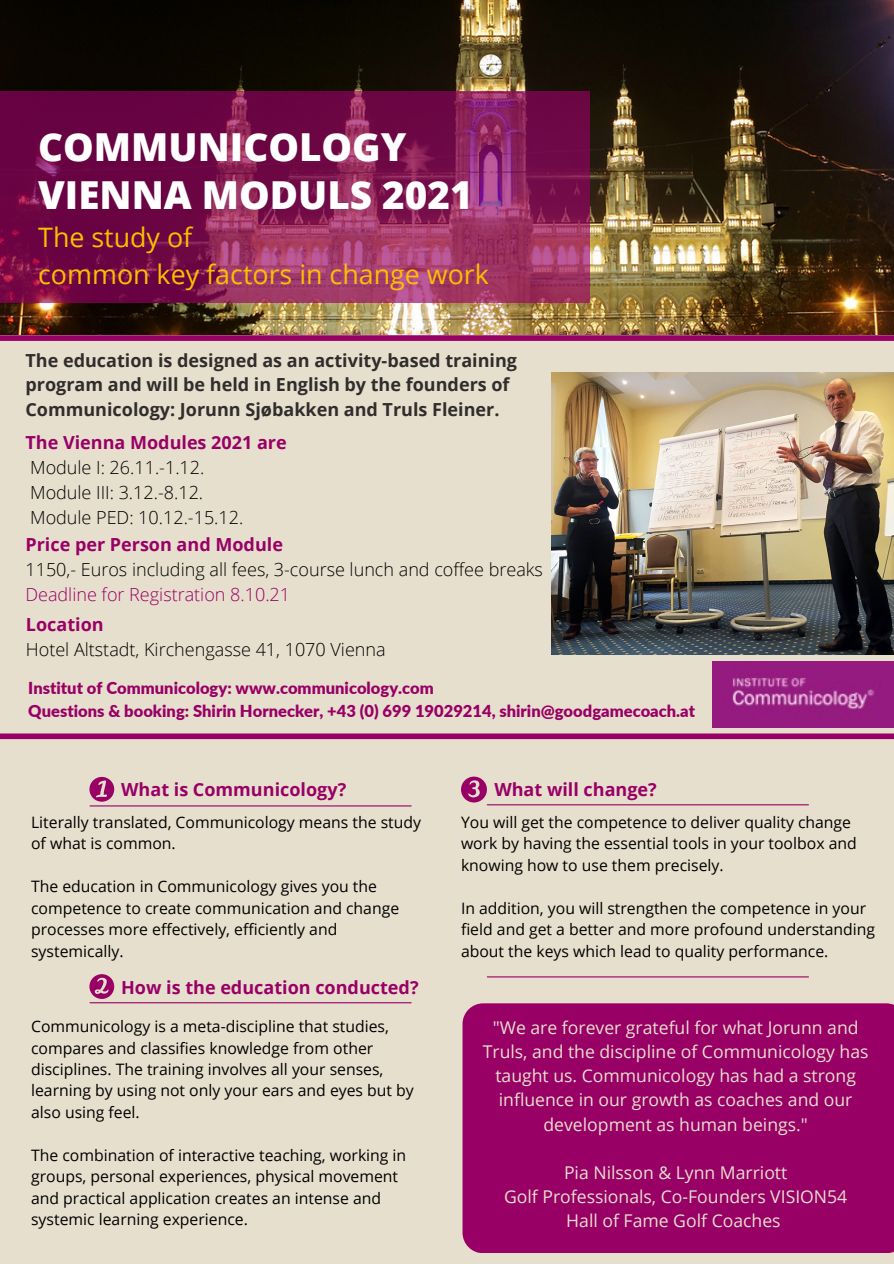
<style>
.page{position:relative;width:894px;height:1264px;background:#fff}
.page>*{position:absolute;margin:0;border:0;box-sizing:border-box;transform-origin:0 0}
.t1{font:800 38.55px "Open Sans";color:#fff}
.t2{font:26.85px "Open Sans";color:#fcbe00}
.t3{font:300 18px "Open Sans";color:#000}
.t4{font:700 18px/24.8px "Open Sans";color:#302d2c}
.t5{font:700 18px "Open Sans";color:#906}
.t6{font:300 18px "Open Sans";color:#906}
.t7{font:17.55px/24.2px "Open Sans";color:#e7dfcd;text-align:center}
.t8{font:900 16.5px "Lato";color:#906}
.t9{font:15.75px/21.5px "Open Sans";color:#000}
</style>
<div class="page">
<div style="left:0;top:0;width:893px;height:1263px;background:#e7dfcd"></div>
<img style="left:0;top:0;width:893px;height:335px">
<hr style="left:90px;top:805px;width:321px;height:1px;background:#906">
<hr style="left:90px;top:1002px;width:321px;height:1px;background:#906">
<hr style="left:487px;top:804px;width:321px;height:1px;background:#906">
<hr style="left:487px;top:976px;width:321px;height:1px;background:#906">
<svg style="left:0;top:91px;width:589px;height:211px;background:#801851"></svg>
<svg style="left:89px;top:777px;width:25px;height:24px"></svg>
<svg style="left:89px;top:974px;width:25px;height:24px"></svg>
<svg style="left:461px;top:776px;width:26px;height:26px"></svg>
<div style="left:0;top:335px;width:893px;height:6px;background:#906"></div>
<div style="left:0;top:733px;width:893px;height:6px;background:#906"></div>
<img style="left:551px;top:372px;width:342px;height:282px">
<img style="left:712px;top:661px;width:181px;height:66px">
<div style="left:462px;top:1003px;width:431px;height:250px;background:#906"></div>
<p class="t1" style="left:38px;top:120px;width:370px">COMMUNICOLOGY</p>
<p class="t1" style="left:38px;top:168px;width:436px">VIENNA MODULS 2021</p>
<p class="t2" style="left:38px;top:218px;width:156px">The study of</p>
<p class="t2" style="left:38px;top:256px;width:452px">common key factors in change work</p>
<p class="t4" style="left:25px;top:347px;width:493px">The education is designed as an activity-based training program and will be held in English by the founders of<br>Communicology: Jorunn Sjøbakken and Truls Fleiner.</p>
<p class="t5" style="left:25px;top:430px;width:263px">The Vienna Modules 2021 are</p>
<p class="t3" style="left:30px;top:455px;width:176px">Module I: 26.11.-1.12.</p>
<p class="t3" style="left:30px;top:479px;width:174px">Module III: 3.12.-8.12.</p>
<p class="t3" style="left:30px;top:504px;width:215px">Module PED: 10.12.-15.12.</p>
<p class="t5" style="left:25px;top:532px;width:259px">Price per Person and Module</p>
<p class="t3" style="left:25px;top:556px;width:519px">1150,- Euros including all fees, 3-course lunch and coffee breaks</p>
<p class="t6" style="left:25px;top:581px;width:266px">Deadline for Registration 8.10.21</p>
<p class="t5" style="left:26px;top:612px;width:79px">Location</p>
<p class="t3" style="left:26px;top:636px;width:361px">Hotel Altstadt, Kirchengasse 41, 1070 Vienna</p>
<p class="t8" style="left:28px;top:678px;width:407px">Institut of Communicology: www.communicology.com</p>
<p class="t8" style="left:28px;top:700px;width:668px">Questions &amp; booking: Shirin Hornecker, +43 (0) 699 19029214, shirin@goodgamecoach.at</p>
<p class="t5" style="left:121px;top:777px;width:226px">What is Communicology?</p>
<p class="t5" style="left:494px;top:777px;width:164px">What will change?</p>
<p class="t9" style="left:31px;top:811px;width:391px">Literally translated, Communicology means the study of what is common.</p>
<p class="t9" style="left:31px;top:875px;width:369px">The education in Communicology gives you the competence to create communication and change processes more effectively, efficiently and systemically.</p>
<p class="t9" style="left:461px;top:811px;width:397px">You will get the competence to deliver quality change work by having the essential tools in your toolbox and knowing how to use them precisely.</p>
<p class="t9" style="left:461px;top:896px;width:415px">In addition, you will strengthen the competence in your field and get a better and more profound understanding about the keys which lead to quality performance.</p>
<p class="t5" style="left:121px;top:974px;width:299px">How is the education conducted?</p>
<p class="t9" style="left:31px;top:1015px;width:384px">Communicology is a meta-discipline that studies, compares and classifies knowledge from other disciplines. The training involves all your senses, learning by using not only your ears and eyes but by also using feel.</p>
<p class="t9" style="left:31px;top:1143px;width:376px">The combination of interactive teaching, working in groups, personal experiences, physical movement and practical application creates an intense and systemic learning experience.</p>
<p class="t7" style="left:482px;top:1015px;width:387px">"We are forever grateful for what Jorunn and Truls, and the discipline of Communicology has taught us. Communicology has had a strong influence in our growth as coaches and our development as human beings."</p>
<p class="t7" style="left:564px;top:1160px;width:225px">Pia Nilsson &amp; Lynn Marriott</p>
<p class="t7" style="left:504px;top:1184px;width:344px">Golf Professionals, Co-Founders VISION54</p>
<p class="t7" style="left:566px;top:1208px;width:216px">Hall of Fame Golf Coaches</p>
</div>
